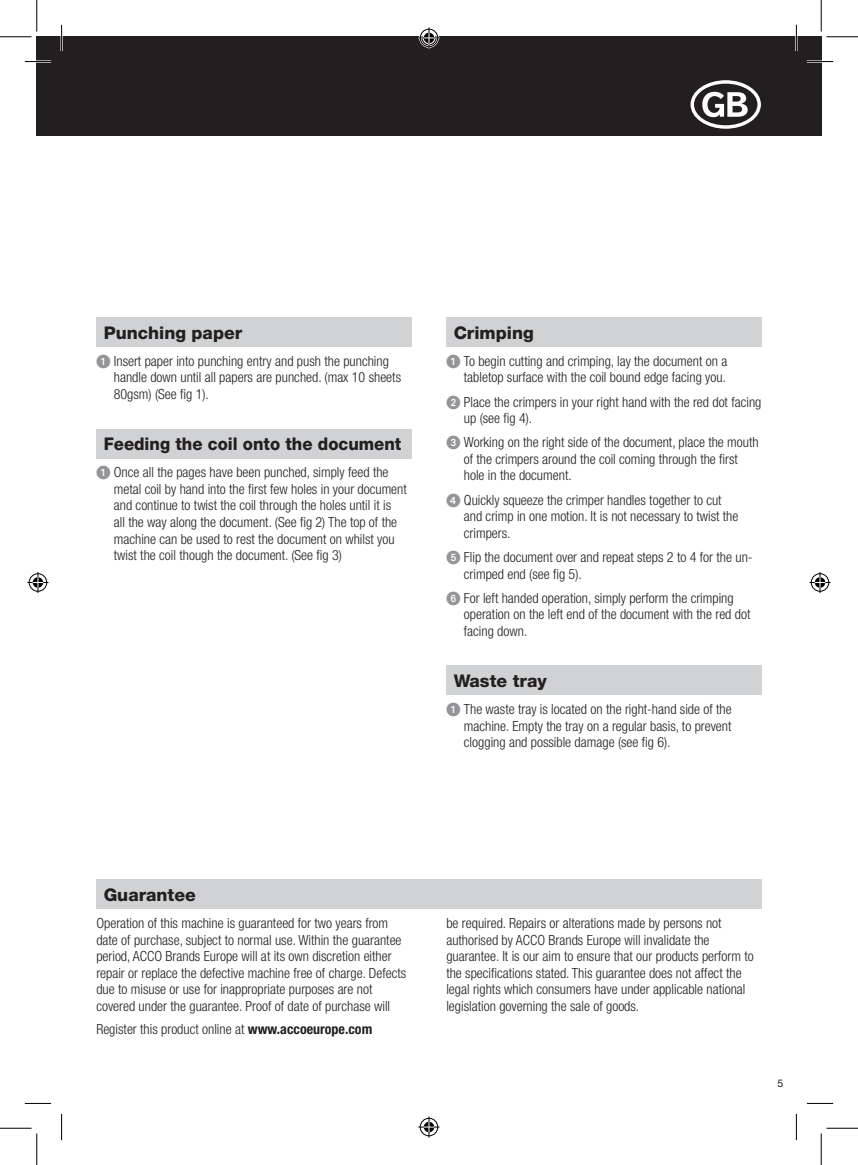
<style>
.page{position:relative;width:858px;height:1165px;background:#fff}
.page>*{position:absolute;margin:0;border:0;box-sizing:border-box;transform-origin:0 0}
.t1{font:800 17.5px "Helvetica Neue";color:#231f20}
.t2{font:800 17.5px "Helvetica Neue";color:#231f20;scale:.95 1}
.t3{font:300 condensed 14px/16.6px "Helvetica Neue";color:#231f20}
.s1{font-family:"European Pi One";font-weight:400;font-stretch:normal;color:#939598}
.s2{font-weight:700}
</style>
<div class="page">
<div style="left:37px;top:37px;width:784px;height:99px;background:#231f20"></div>
<div style="left:96px;top:879px;width:665px;height:30px;background:#d1d2d4"></div>
<div style="left:96px;top:317px;width:315px;height:30px;background:#d1d2d4"></div>
<div style="left:96px;top:429px;width:315px;height:30px;background:#d1d2d4"></div>
<div style="left:446px;top:317px;width:315px;height:30px;background:#d1d2d4"></div>
<div style="left:446px;top:666px;width:315px;height:29px;background:#d1d2d4"></div>
<hr style="left:25px;top:60px;width:26px;height:3px;background:#fff">
<hr style="left:806px;top:60px;width:26px;height:3px;background:#fff">
<hr style="left:60px;top:25px;width:3px;height:26px;background:#fff">
<hr style="left:795px;top:25px;width:2px;height:26px;background:#fff">
<svg style="left:25px;top:61px;width:26px;height:1px"></svg>
<svg style="left:806px;top:61px;width:26px;height:1px"></svg>
<svg style="left:25px;top:1103px;width:26px;height:1px"></svg>
<svg style="left:806px;top:1103px;width:26px;height:1px"></svg>
<svg style="left:61px;top:25px;width:1px;height:26px"></svg>
<svg style="left:61px;top:1114px;width:1px;height:26px"></svg>
<svg style="left:795px;top:25px;width:1px;height:26px"></svg>
<svg style="left:795px;top:1114px;width:1px;height:26px"></svg>
<hr style="left:0;top:36px;width:32px;height:1px;background:#000">
<hr style="left:826px;top:36px;width:31px;height:1px;background:#000">
<hr style="left:0;top:1128px;width:32px;height:1px;background:#000">
<hr style="left:826px;top:1128px;width:31px;height:1px;background:#000">
<hr style="left:36px;top:0;width:1px;height:32px;background:#000">
<hr style="left:36px;top:1133px;width:1px;height:32px;background:#000">
<hr style="left:820px;top:0;width:1px;height:32px;background:#000">
<hr style="left:820px;top:1133px;width:1px;height:32px;background:#000">
<svg style="left:418px;top:27px;width:21px;height:21px"></svg>
<svg style="left:418px;top:1116px;width:21px;height:21px"></svg>
<svg style="left:27px;top:572px;width:21px;height:21px"></svg>
<svg style="left:809px;top:572px;width:21px;height:21px"></svg>
<p class="t1" style="left:104px;top:322px;width:140px">Punching paper</p>
<p class="t3" style="left:114px;top:352px;width:289px;text-indent:-18px"><span class="s1">1</span> Insert paper into punching entry and push the punching handle down until all papers are punched. (max 10 sheets<br>80gsm) (See fig 1).</p>
<p class="t2" style="left:104px;top:434px;width:315px">Feeding the coil onto the document</p>
<p class="t3" style="left:114px;top:464px;width:294px;text-indent:-18px"><span class="s1">1</span> Once all the pages have been punched, simply feed the metal coil by hand into the first few holes in your document and continue to twist the coil through the holes until it is<br>all the way along the document. (See fig 2) The top of the machine can be used to rest the document on whilst you twist the coil though the document. (See fig 3)</p>
<p class="t1" style="left:453px;top:322px;width:82px">Crimping</p>
<p class="t3" style="left:446px;top:352px;width:282px;text-align:right"><span class="s1">1</span> To begin cutting and crimping, lay the document on a tabletop surface with the coil bound edge facing you.</p>
<p class="t3" style="left:464px;top:393px;width:299px;text-indent:-18px"><span class="s1">2</span> Place the crimpers in your right hand with the red dot facing up (see fig 4).</p>
<p class="t3" style="left:464px;top:434px;width:296px;text-indent:-18px"><span class="s1">3</span> Working on the right side of the document, place the mouth of the crimpers around the coil coming through the first hole in the document.</p>
<p class="t3" style="left:464px;top:491px;width:276px;text-indent:-18px"><span class="s1">4</span> Quickly squeeze the crimper handles together to cut and crimp in one motion. It is not necessary to twist the crimpers.</p>
<p class="t3" style="left:464px;top:548px;width:290px;text-indent:-18px"><span class="s1">5</span> Flip the document over and repeat steps 2 to 4 for the un&shy;crimped end (see fig 5).</p>
<p class="t3" style="left:464px;top:589px;width:288px;text-indent:-18px"><span class="s1">6</span> For left handed operation, simply perform the crimping operation on the left end of the document with the red dot facing down.</p>
<p class="t1" style="left:453px;top:670px;width:95px">Waste tray</p>
<p class="t3" style="left:464px;top:700px;width:269px;text-align:justify;text-indent:-18px"><span class="s1">1</span> The waste tray is located on the right-hand side of the machine. Empty the tray on a regular basis, to prevent clogging and possible damage (see fig 6).</p>
<p class="t1" style="left:104px;top:884px;width:94px">Guarantee</p>
<p class="t3" style="left:96px;top:914px;width:311px">Operation of this machine is guaranteed for two years from date of purchase, subject to normal use. Within the guarantee period, ACCO Brands Europe will at its own discretion either repair or replace the defective machine free of charge. Defects due to misuse or use for inappropriate purposes are not covered under the guarantee. Proof of date of purchase will</p>
<p class="t3" style="left:446px;top:914px;width:309px">be required. Repairs or alterations made by persons not authorised by ACCO Brands Europe will invalidate the guarantee. It is our aim to ensure that our products perform to the specifications stated. This guarantee does not affect the legal rights which consumers have under applicable national legislation governing the sale of goods.</p>
<p class="t3" style="left:96px;top:1020px;width:277px">Register this product online at <span class="s2">www.accoeurope.com</span></p>
</div>
